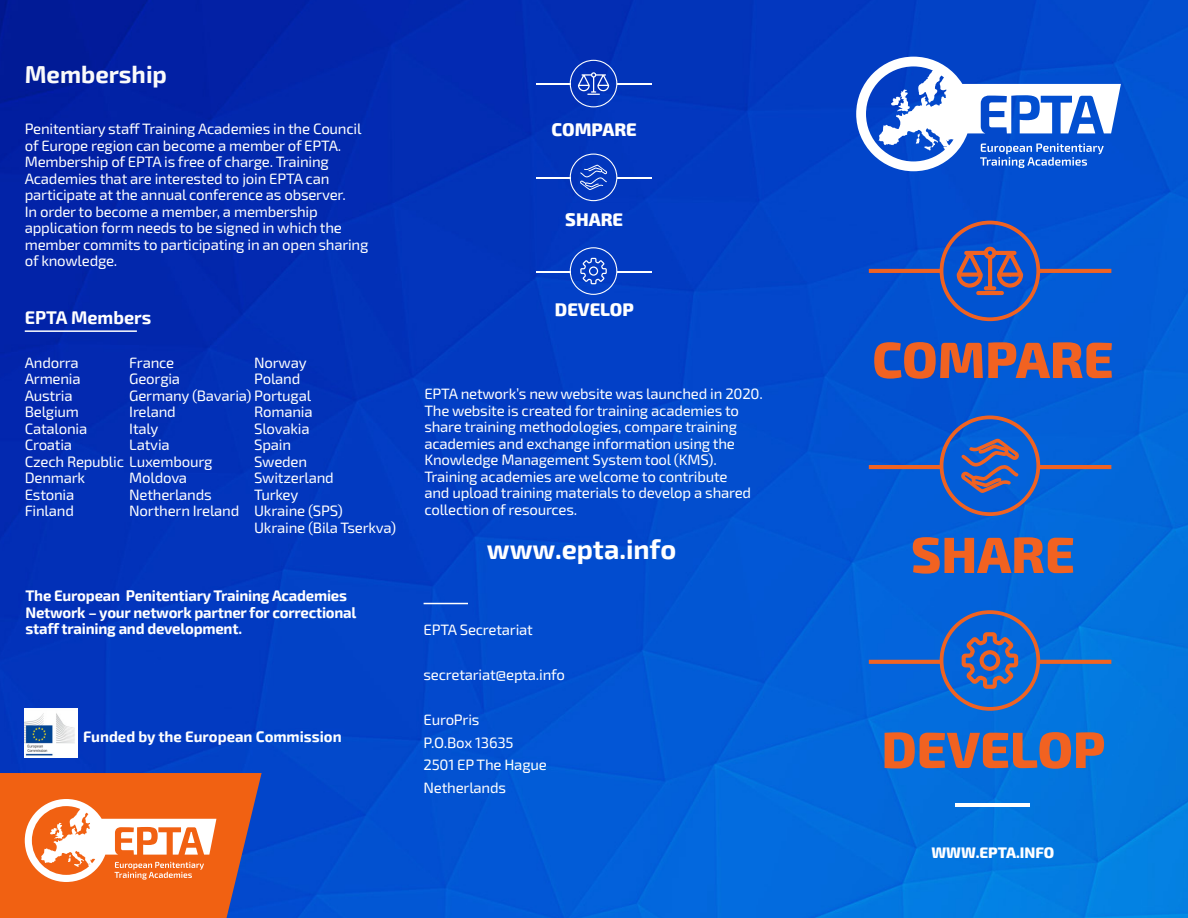
<style>
.page{position:relative;width:1188px;height:918px;background:#fff}
.page>*{position:absolute;margin:0;border:0;box-sizing:border-box;transform-origin:0 0}
.t1{font:800 51px "Exo 2";color:#f16221}
.t2{font:700 27px "Exo 2";color:#fff}
.t3{font:700 24px "Exo 2";color:#fafafa}
.t4{font:800 18px "Exo 2";color:#fff}
.t5{font:700 18px "Exo 2";color:#fff}
.t6{font:15px/16.5px "Exo 2";letter-spacing:-.015em;color:#fff}
.t7{font:700 15px/16.5px "Exo 2";letter-spacing:-.015em;color:#fff}
.t8{font:800 15px "Exo 2";color:#fff}
</style>
<div class="page">
<img style="left:0;top:0;width:1188px;height:918px">
<hr style="left:956px;top:803px;width:74px;height:4px;background:#fff">
<hr style="left:869px;top:269px;width:74px;height:4px;background:#f06322">
<hr style="left:1038px;top:269px;width:73px;height:4px;background:#f06322">
<hr style="left:869px;top:465px;width:74px;height:4px;background:#f06322">
<hr style="left:1038px;top:465px;width:73px;height:4px;background:#f06322">
<svg style="left:869px;top:660px;width:70px;height:4px"></svg>
<svg style="left:1041px;top:660px;width:70px;height:4px"></svg>
<svg style="left:856px;top:57px;width:265px;height:114px"></svg>
<svg style="left:939px;top:220px;width:102px;height:102px;background:#3955a7"></svg>
<svg style="left:939px;top:415px;width:102px;height:102px;background:#355fb0"></svg>
<svg style="left:939px;top:610px;width:102px;height:102px;background:#3667b2"></svg>
<hr style="left:424px;top:603px;width:44px;height:1px;background:#fff">
<svg style="left:0;top:773px;width:262px;height:145px;background:#e27945"></svg>
<hr style="left:25px;top:330px;width:112px;height:2px;background:#fff">
<hr style="left:536px;top:83px;width:34px;height:1px;background:#fff">
<hr style="left:617px;top:83px;width:35px;height:1px;background:#fff">
<hr style="left:536px;top:177px;width:34px;height:2px;background:#fff">
<hr style="left:617px;top:177px;width:35px;height:2px;background:#fff">
<hr style="left:536px;top:271px;width:34px;height:1px;background:#fff">
<hr style="left:617px;top:271px;width:35px;height:1px;background:#fff">
<svg style="left:570px;top:60px;width:47px;height:47px;background:#2a51c2"></svg>
<svg style="left:570px;top:154px;width:47px;height:47px;background:#2350c5"></svg>
<svg style="left:570px;top:247px;width:47px;height:48px;background:#2557cb"></svg>
<img style="left:25px;top:709px;width:52px;height:48px">
<p class="t3" style="left:25px;top:60px;width:144px">Membership</p>
<p class="t6" style="left:25px;top:120px;width:345px">Penitentiary staff Training Academies in the Council of Europe region can become a member of EPTA.<br>Membership of EPTA is free of charge. Training Academies that are interested to join EPTA can participate at the annual conference as observer.<br>In order to become a member, a membership application form needs to be signed in which the member commits to participating in an open sharing of knowledge.</p>
<p class="t5" style="left:25px;top:307px;width:128px">EPTA Members</p>
<p class="t6" style="left:25px;top:353px;width:56px">Andorra</p>
<p class="t6" style="left:25px;top:370px;width:57px">Armenia</p>
<p class="t6" style="left:25px;top:386px;width:49px">Austria</p>
<p class="t6" style="left:25px;top:403px;width:56px">Belgium</p>
<p class="t6" style="left:25px;top:419px;width:64px">Catalonia</p>
<p class="t6" style="left:25px;top:436px;width:49px">Croatia</p>
<p class="t6" style="left:25px;top:452px;width:189px">Czech Republic Luxembourg</p>
<p class="t6" style="left:25px;top:469px;width:62px">Denmark</p>
<p class="t6" style="left:25px;top:485px;width:51px">Estonia</p>
<p class="t6" style="left:25px;top:502px;width:51px">Finland</p>
<p class="t6" style="left:254px;top:353px;width:54px">Norway</p>
<p class="t6" style="left:254px;top:370px;width:48px">Poland</p>
<p class="t6" style="left:254px;top:403px;width:60px">Romania</p>
<p class="t6" style="left:254px;top:419px;width:57px">Slovakia</p>
<p class="t6" style="left:254px;top:436px;width:38px">Spain</p>
<p class="t6" style="left:254px;top:452px;width:54px">Sweden</p>
<p class="t6" style="left:254px;top:469px;width:81px">Switzerland</p>
<p class="t6" style="left:254px;top:485px;width:46px">Turkey</p>
<p class="t6" style="left:254px;top:502px;width:90px">Ukraine (SPS)</p>
<p class="t6" style="left:254px;top:518px;width:144px">Ukraine (Bila Tserkva)</p>
<p class="t6" style="left:129px;top:354px;width:46px">France</p>
<p class="t6" style="left:129px;top:370px;width:52px">Georgia</p>
<p class="t6" style="left:129px;top:387px;width:183px">Germany (Bavaria) Portugal</p>
<p class="t6" style="left:129px;top:403px;width:48px">Ireland</p>
<p class="t6" style="left:129px;top:420px;width:31px">Italy</p>
<p class="t6" style="left:129px;top:436px;width:42px">Latvia</p>
<p class="t6" style="left:129px;top:469px;width:59px">Moldova</p>
<p class="t6" style="left:129px;top:486px;width:84px">Netherlands</p>
<p class="t6" style="left:129px;top:502px;width:112px">Northern Ireland</p>
<p class="t7" style="left:25px;top:588px;width:333px">The European Penitentiary Training Academies<br>Network – your network partner for correctional staff training and development.</p>
<p class="t7" style="left:83px;top:729px;width:260px">Funded by the European Commission</p>
<p class="t4" style="left:552px;top:119px;width:87px">COMPARE</p>
<p class="t4" style="left:565px;top:209px;width:59px">SHARE</p>
<p class="t4" style="left:555px;top:299px;width:80px">DEVELOP</p>
<p class="t6" style="left:424px;top:385px;width:340px">EPTA network’s new website was launched in 2020.<br>The website is created for training academies to share training methodologies, compare training academies and exchange information using the Knowledge Management System tool (KMS).<br>Training academies are welcome to contribute<br>and upload training materials to develop a shared collection of resources.</p>
<p class="t2" style="left:487px;top:533px;width:191px">www.epta.info</p>
<p class="t6" style="left:424px;top:621px;width:111px">EPTA Secretariat</p>
<p class="t6" style="left:424px;top:666px;width:143px">secretariat@epta.info</p>
<p class="t6" style="left:424px;top:711px;width:57px">EuroPris</p>
<p class="t6" style="left:424px;top:734px;width:91px">P.O.Box 13635</p>
<p class="t6" style="left:424px;top:756px;width:125px">2501 EP The Hague</p>
<p class="t6" style="left:424px;top:779px;width:84px">Netherlands</p>
<p class="t1" style="left:872px;top:329px;width:243px">COMPARE</p>
<p class="t1" style="left:911px;top:524px;width:165px">SHARE</p>
<p class="t1" style="left:882px;top:719px;width:225px">DEVELOP</p>
<p class="t8" style="left:931px;top:844px;width:124px">WWW.EPTA.INFO</p>
</div>
